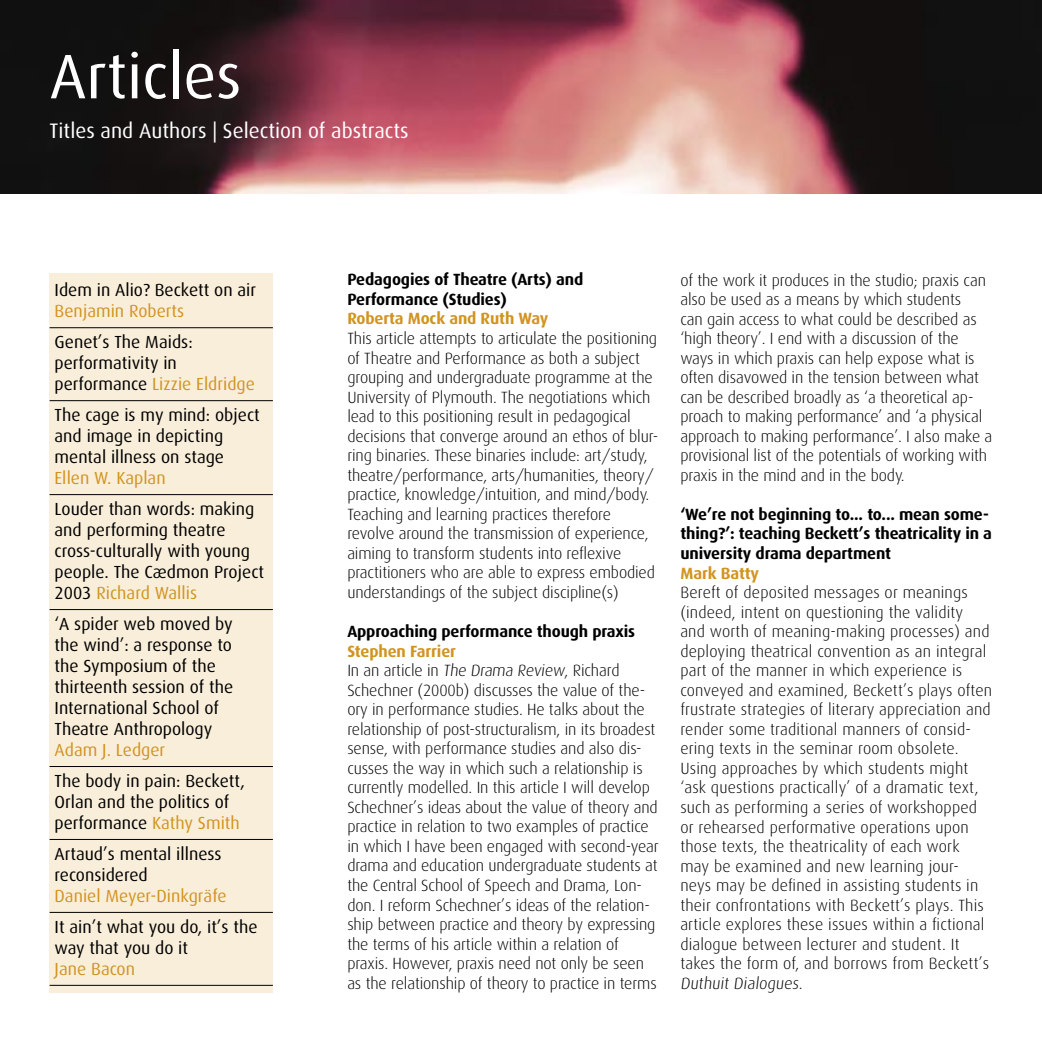
<style>
.page{position:relative;width:1042px;height:1042px;background:#fff}
.page>*{position:absolute;margin:0;border:0;box-sizing:border-box;transform-origin:0 0}
.t1{font:63px "Dax";color:#fff}
.t2{font:21px "Dax";color:#fff}
.t3{font:17.5px/21px "Dax";color:#000}
.t4{font:17.5px "Dax";color:#d19421}
.t5{font:300 16.28px/19.6px "Dax";letter-spacing:-.01em;color:#000}
.t6{font:300 16.28px/19.6px "Dax";letter-spacing:.01em;color:#000}
.t7{font:700 16.28px/19.6px "Dax";letter-spacing:-.01em;color:#000}
.t8{font:700 16.28px "Dax";letter-spacing:-.01em;color:#d19421}
.s1{color:#d19421}
</style>
<div class="page">
<img style="left:0;top:0;width:1042px;height:193px">
<div style="left:50px;top:273px;width:223px;height:719px;background:#f9eeda"></div>
<hr style="left:50px;top:327px;width:223px;height:1px;background:#000">
<hr style="left:50px;top:400px;width:223px;height:1px;background:#000">
<hr style="left:50px;top:494px;width:223px;height:1px;background:#000">
<hr style="left:50px;top:609px;width:223px;height:1px;background:#000">
<hr style="left:50px;top:766px;width:223px;height:1px;background:#000">
<hr style="left:50px;top:839px;width:223px;height:1px;background:#000">
<hr style="left:50px;top:912px;width:223px;height:1px;background:#000">
<hr style="left:50px;top:985px;width:223px;height:1px;background:#000">
<h1 class="t1" style="left:50px;top:42px;width:193px">Articles</h1>
<p class="t2" style="left:50px;top:119px;width:360px">Titles and Authors | Selection of abstracts</p>
<p class="t3" style="left:55px;top:280px;width:203px">Idem in Alio? Beckett on air</p>
<p class="t4" style="left:55px;top:302px;width:131px">Benjamin Roberts</p>
<p class="t3" style="left:55px;top:332px;width:202px">Genet’s The Maids: performativity in performance <span class="s1">Lizzie Eldridge</span></p>
<p class="t3" style="left:55px;top:405px;width:207px">The cage is my mind: object and image in depicting mental illness on stage</p>
<p class="t4" style="left:55px;top:468px;width:113px">Ellen W. Kaplan</p>
<p class="t3" style="left:55px;top:499px;width:211px">Louder than words: making and performing theatre cross-culturally with young people. The Cædmon Project<br>2003 <span class="s1">Richard Wallis</span></p>
<p class="t3" style="left:55px;top:614px;width:180px">‘A spider web moved by the wind’: a response to the Symposium of the thirteenth session of the<br>International School of<br>Theatre Anthropology</p>
<p class="t4" style="left:55px;top:740px;width:112px">Adam J. Ledger</p>
<p class="t3" style="left:55px;top:771px;width:192px">The body in pain: Beckett,<br>Orlan and the politics of performance <span class="s1">Kathy Smith</span></p>
<p class="t3" style="left:55px;top:843px;width:168px">Artaud’s mental illness reconsidered</p>
<p class="t4" style="left:55px;top:886px;width:174px">Daniel Meyer-Dinkgräfe</p>
<p class="t3" style="left:55px;top:916px;width:204px">It ain’t what you do, it’s the way that you do it</p>
<p class="t4" style="left:55px;top:959px;width:82px">Jane Bacon</p>
<p class="t7" style="left:347px;top:270px;width:238px">Pedagogies of Theatre (Arts) and<br>Performance (Studies)</p>
<p class="t8" style="left:347px;top:310px;width:202px">Roberta Mock and Ruth Way</p>
<p class="t5" style="left:347px;top:329px;width:312px">This article attempts to articulate the positioning of Theatre and Performance as both a subject grouping and undergraduate programme at the University of Plymouth. The negotiations which lead to this positioning result in pedagogical decisions that converge around an ethos of blur&shy;ring binaries. These binaries include: art/study, theatre/performance, arts/humanities, theory/ practice, knowledge/intuition, and mind/body.<br>Teaching and learning practices therefore revolve around the transmission of experience, aiming to transform students into reflexive practitioners who are able to express embodied understandings of the subject discipline(s)</p>
<p class="t7" style="left:347px;top:622px;width:289px">Approaching performance though praxis</p>
<p class="t8" style="left:347px;top:642px;width:110px">Stephen Farrier</p>
<p class="t5" style="left:347px;top:661px;width:313px">In an article in The Drama Review, Richard Schechner (2000b) discusses the value of the&shy;ory in performance studies. He talks about the relationship of post-structuralism, in its broadest sense, with performance studies and also dis&shy;cusses the way in which such a relationship is currently modelled. In this article I will develop Schechner’s ideas about the value of theory and practice in relation to two examples of practice in which I have been engaged with second-year drama and education undergraduate students at the Central School of Speech and Drama, Lon&shy;don. I reform Schechner’s ideas of the relation&shy;ship between practice and theory by expressing the terms of his article within a relation of praxis. However, praxis need not only be seen as the relationship of theory to practice in terms</p>
<p class="t5" style="left:680px;top:270px;width:313px">of the work it produces in the studio; praxis can also be used as a means by which students<br>can gain access to what could be described as ‘high theory’. I end with a discussion of the ways in which praxis can help expose what is often disavowed in the tension between what can be described broadly as ‘a theoretical ap&shy;proach to making performance’ and ‘a physical approach to making performance’. I also make a provisional list of the potentials of working with praxis in the mind and in the body.</p>
<p class="t7" style="left:680px;top:504px;width:313px">‘We’re not beginning to... to... mean some&shy;thing?’: teaching Beckett’s theatricality in a university drama department</p>
<p class="t8" style="left:680px;top:564px;width:80px">Mark Batty</p>
<p class="t6" style="left:680px;top:583px;width:313px">Bereft of deposited messages or meanings (indeed, intent on questioning the validity<br>and worth of meaning-making processes) and deploying theatrical convention as an integral part of the manner in which experience is conveyed and examined, Beckett’s plays often frustrate strategies of literary appreciation and render some traditional manners of consid&shy;ering texts in the seminar room obsolete.<br>Using approaches by which students might ‘ask questions practically’ of a dramatic text, such as performing a series of workshopped or rehearsed performative operations upon those texts, the theatricality of each work may be examined and new learning jour&shy;neys may be defined in assisting students in their confrontations with Beckett’s plays. This article explores these issues within a fictional dialogue between lecturer and student. It takes the form of, and borrows from Beckett’s Duthuit Dialogues.</p>
</div>
